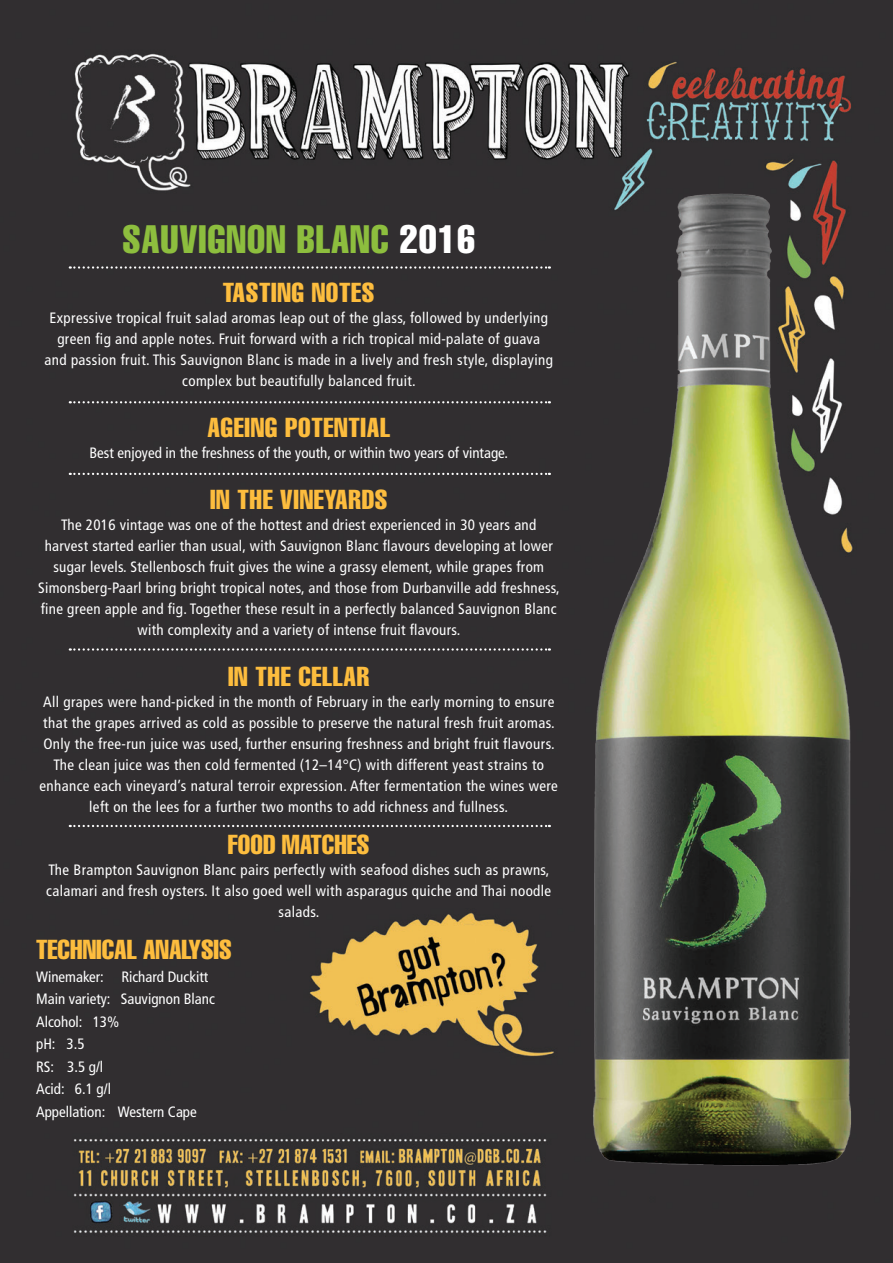
<style>
.page{position:relative;width:893px;height:1263px;background:#fff}
.page>*{position:absolute;margin:0;border:0;box-sizing:border-box;transform-origin:0 0}
.t1{font:39px "Helvetica LT Std Comp";letter-spacing:.025em;color:#8dbe3e}
.t2{font:27px "Helvetica LT Std Comp";letter-spacing:.025em;color:#fdbd3e}
.t3{font:27px "Helvetica LT Std Comp";color:#fdbd3e}
.t4{font:condensed 15px/21px "Frutiger LT Std";letter-spacing:.025em;color:#fff;text-align:center}
.t5{font:condensed 15px "Frutiger LT Std";color:#fff}
.s1{color:#fff}
</style>
<div class="page">
<img style="left:0;top:0;width:893px;height:1263px">
<img style="left:578px;top:182px;width:290px;height:996px">
<svg style="left:70px;top:266px;width:480px;height:3px"></svg>
<svg style="left:70px;top:401px;width:480px;height:2px"></svg>
<svg style="left:70px;top:473px;width:480px;height:2px"></svg>
<svg style="left:70px;top:648px;width:480px;height:3px"></svg>
<svg style="left:70px;top:825px;width:480px;height:2px"></svg>
<p class="t1" style="left:122px;top:215px;width:354px">SAUVIGNON BLANC <span class="s1">2016</span></p>
<p class="t2" style="left:223px;top:275px;width:153px">TASTING NOTES</p>
<p class="t4" style="left:45px;top:307px;width:510px">Expressive tropical fruit salad aromas leap out of the glass, followed by underlying green fig and apple notes. Fruit forward with a rich tropical mid-palate of guava and passion fruit. This Sauvignon Blanc is made in a lively and fresh style, displaying complex but beautifully balanced fruit.</p>
<p class="t2" style="left:207px;top:410px;width:184px">AGEING POTENTIAL</p>
<p class="t5" style="left:90px;top:444px;width:420px">Best enjoyed in the freshness of the youth, or within two years of vintage.</p>
<p class="t2" style="left:210px;top:482px;width:179px">IN THE VINEYARDS</p>
<p class="t4" style="left:38px;top:514px;width:523px">The 2016 vintage was one of the hottest and driest experienced in 30 years and harvest started earlier than usual, with Sauvignon Blanc flavours developing at lower sugar levels. Stellenbosch fruit gives the wine a grassy element, while grapes from Simonsberg-Paarl bring bright tropical notes, and those from Durbanville add freshness, fine green apple and fig. Together these result in a perfectly balanced Sauvignon Blanc with complexity and a variety of intense fruit flavours.</p>
<p class="t2" style="left:228px;top:659px;width:143px">IN THE CELLAR</p>
<p class="t4" style="left:40px;top:691px;width:520px">All grapes were hand-picked in the month of February in the early morning to ensure that the grapes arrived as cold as possible to preserve the natural fresh fruit aromas.<br>Only the free-run juice was used, further ensuring freshness and bright fruit flavours.<br>The clean juice was then cold fermented (12–14°C) with different yeast strains to enhance each vineyard’s natural terroir expression. After fermentation the wines were left on the lees for a further two months to add richness and fullness.</p>
<p class="t3" style="left:228px;top:827px;width:143px">FOOD MATCHES</p>
<p class="t4" style="left:46px;top:859px;width:506px">The Brampton Sauvignon Blanc pairs perfectly with seafood dishes such as prawns, calamari and fresh oysters. It also goed well with asparagus quiche and Thai noodle salads.</p>
<p class="t3" style="left:36px;top:932px;width:197px">TECHNICAL ANALYSIS</p>
<p class="t5" style="left:36px;top:968px;width:174px">Winemaker: Richard Duckitt</p>
<p class="t5" style="left:36px;top:990px;width:180px">Main variety: Sauvignon Blanc</p>
<p class="t5" style="left:36px;top:1013px;width:85px">Alcohol: 13%</p>
<p class="t4" style="left:36px;top:1033px;width:50px">pH: 3.5</p>
<p class="t4" style="left:36px;top:1056px;width:69px">RS: 3.5 g/l</p>
<p class="t4" style="left:36px;top:1078px;width:76px">Acid: 6.1 g/l</p>
<p class="t5" style="left:36px;top:1103px;width:162px">Appellation: Western Cape</p>
</div>
